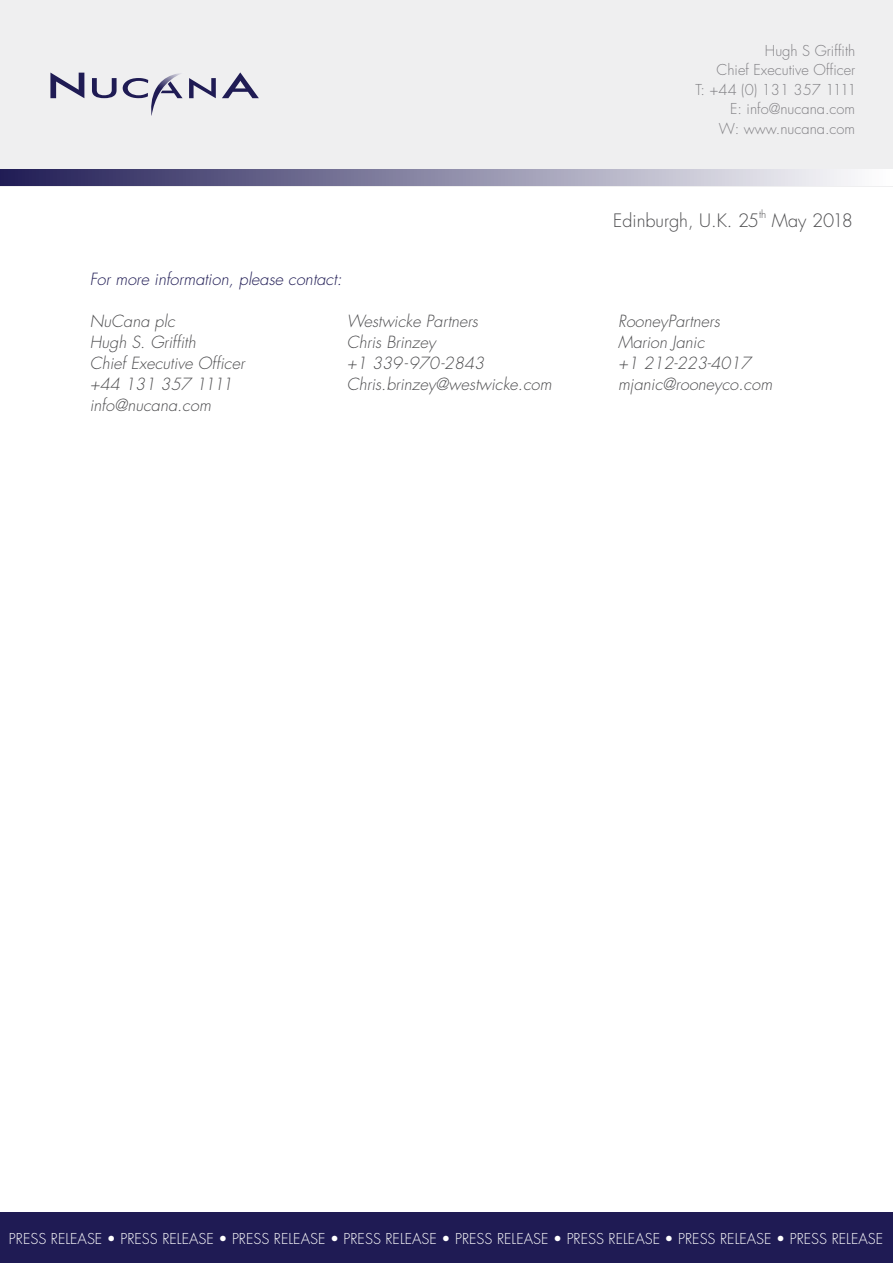
<style>
.page{position:relative;width:893px;height:1263px;background:#fff}
.page>*{position:absolute;margin:0;border:0;box-sizing:border-box;transform-origin:0 0}
.t1{font:300 18px "Futura";color:#4d4d4f}
.t2{font:italic 300 16.35px/21px "Futura";color:#4d4d4f}
.t3{font:italic 300 16.35px "Futura";color:#1f1b54}
.t4{font:300 14.7px "Futura";color:#fff}
.t5{font:300 14.7px/19.5px "Futura";color:#807f83;text-align:right}
.t6{font:300 10.5px "Futura";color:#4d4d4f}
</style>
<div class="page">
<div style="left:0;top:0;width:893px;height:186px;background:#efeff0"></div>
<div style="left:0;top:1212px;width:893px;height:51px;background:#1f1b54"></div>
<div style="left:0;top:169px;width:893px;height:17px;background:linear-gradient(to right,#201c55,#fff)"></div>
<svg style="left:92px;top:78px;width:25px;height:20px"></svg>
<svg style="left:50px;top:73px;width:34px;height:25px"></svg>
<svg style="left:222px;top:72px;width:37px;height:26px"></svg>
<svg style="left:123px;top:73px;width:93px;height:43px"></svg>
<p class="t5" style="left:695px;top:41px;width:163px">Hugh S Griffith<br>Chief Executive Officer<br>T: +44 (0) 131 357 1111</p>
<p class="t5" style="left:719px;top:99px;width:138px">E: info@nucana.com<br>W: www.nucana.com</p>
<p class="t1" style="left:613px;top:209px;width:147px">Edinburgh, U.K. 25</p>
<p class="t6" style="left:759px;top:208px;width:9px">th</p>
<p class="t1" style="left:772px;top:209px;width:83px">May 2018</p>
<p class="t3" style="left:90px;top:269px;width:254px">For more information, please contact:</p>
<p class="t2" style="left:90px;top:311px;width:156px">NuCana plc<br>Hugh S. Griffith<br>Chief Executive Officer +44 131 357 1111 info@nucana.com</p>
<p class="t2" style="left:347px;top:311px;width:206px">Westwicke Partners<br>Chris Brinzey<br>+1 339-970-2843<br>Chris.brinzey@westwicke.com</p>
<p class="t2" style="left:618px;top:311px;width:156px">RooneyPartners<br>Marion Janic<br>+1 212-223-4017 mjanic@rooneyco.com</p>
<p class="t4" style="left:9px;top:1229px;width:876px">PRESS RELEASE • PRESS RELEASE • PRESS RELEASE • PRESS RELEASE • PRESS RELEASE • PRESS RELEASE • PRESS RELEASE • PRESS RELEASE</p>
</div>
